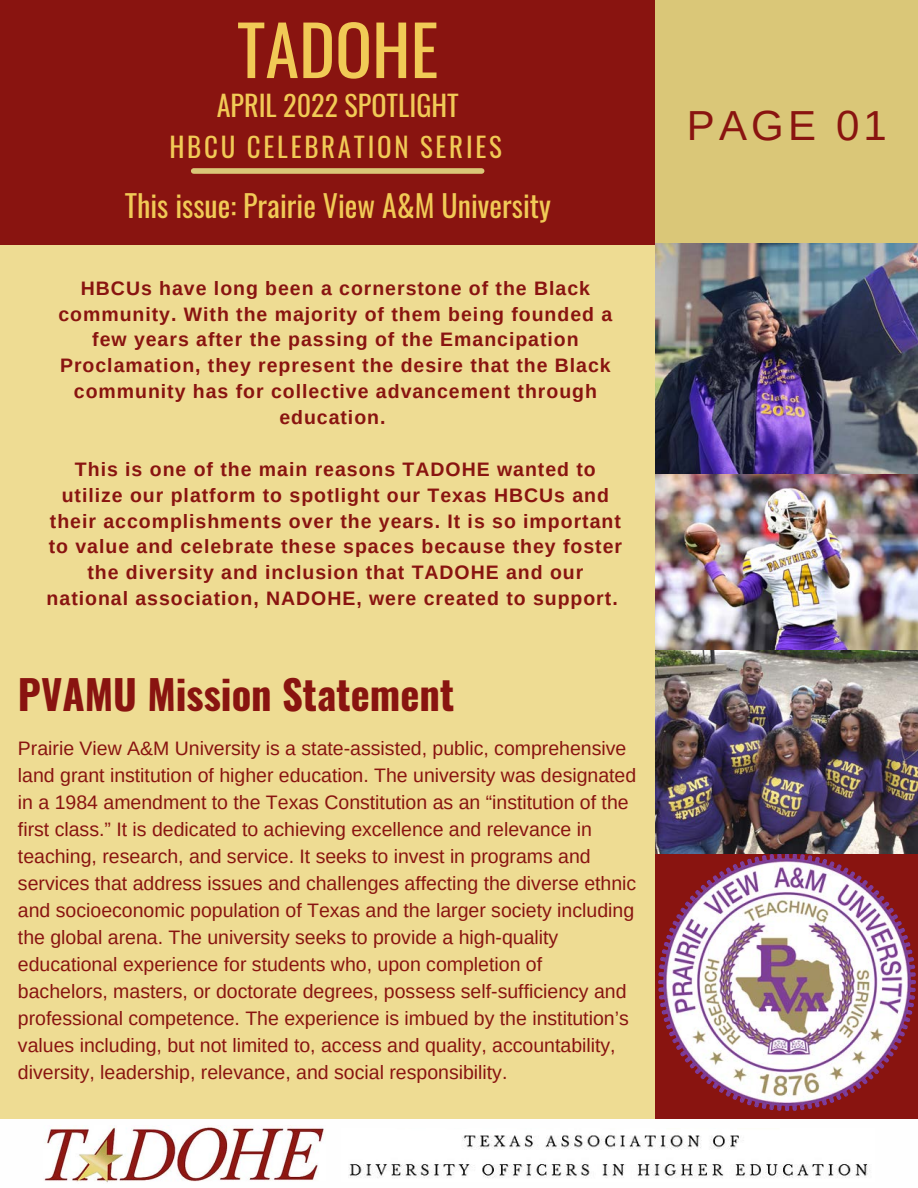
<style>
.page{position:relative;width:918px;height:1188px;background:#eedc93}
.page>*{position:absolute;margin:0;border:0;box-sizing:border-box;transform-origin:0 0}
.t1{font:68.55px "Oswald";color:#f1ca56}
.t2{font:42px "Arimo";letter-spacing:.1em;color:#891410}
.t3{font:700 40.5px "Oswald";color:#891410}
.t4{font:30px "Oswald";color:#f1ca56}
.t5{font:28.2px "Oswald";color:#f1ca56}
.t6{font:27px "Oswald";letter-spacing:.1em;color:#f1ca56}
.t7{font:19.5px/27px "Arimo";color:#891410}
.t8{font:700 19.5px/25.8px "Arimo";letter-spacing:.05em;color:#891410;text-align:center}
</style>
<div class="page">
<div style="left:0;top:0;width:918px;height:244px;background:#dac778"></div>
<div style="left:0;top:0;width:655px;height:244px;background:#891410"></div>
<div style="left:194px;top:168px;width:288px;height:6px;background:#dac778"></div>
<div style="left:0;top:1119px;width:918px;height:69px;background:#fefefe"></div>
<img style="left:44px;top:1126px;width:280px;height:57px">
<img style="left:349px;top:1135px;width:519px;height:43px">
<img style="left:659px;top:854px;width:256px;height:256px">
<img style="left:655px;top:244px;width:263px;height:609px">
<p class="t1" style="left:237px;top:-4px;width:203px">TADOHE</p>
<p class="t5" style="left:217px;top:84px;width:244px">APRIL 2022 SPOTLIGHT</p>
<p class="t6" style="left:169px;top:126px;width:334px">HBCU CELEBRATION SERIES</p>
<p class="t4" style="left:125px;top:182px;width:428px">This issue: Prairie View A&amp;M University</p>
<p class="t8" style="left:58px;top:275px;width:555px">HBCUs have long been a cornerstone of the Black community. With the majority of them being founded a few years after the passing of the Emancipation Proclamation, they represent the desire that the Black community has for collective advancement through education.</p>
<p class="t8" style="left:47px;top:456px;width:577px">This is one of the main reasons TADOHE wanted to utilize our platform to spotlight our Texas HBCUs and their accomplishments over the years. It is so important to value and celebrate these spaces because they foster the diversity and inclusion that TADOHE and our national association, NADOHE, were created to support.</p>
<p class="t3" style="left:18px;top:662px;width:438px">PVAMU Mission Statement</p>
<p class="t7" style="left:18px;top:734px;width:620px">Prairie View A&amp;M University is a state-assisted, public, comprehensive land grant institution of higher education. The university was designated in a 1984 amendment to the Texas Constitution as an “institution of the first class.” It is dedicated to achieving excellence and relevance in teaching, research, and service. It seeks to invest in programs and services that address issues and challenges affecting the diverse ethnic and socioeconomic population of Texas and the larger society including the global arena. The university seeks to provide a high-quality educational experience for students who, upon completion of bachelors, masters, or doctorate degrees, possess self-sufficiency and professional competence. The experience is imbued by the institution’s values including, but not limited to, access and quality, accountability, diversity, leadership, relevance, and social responsibility.</p>
<p class="t2" style="left:687px;top:102px;width:202px">PAGE 01</p>
</div>
